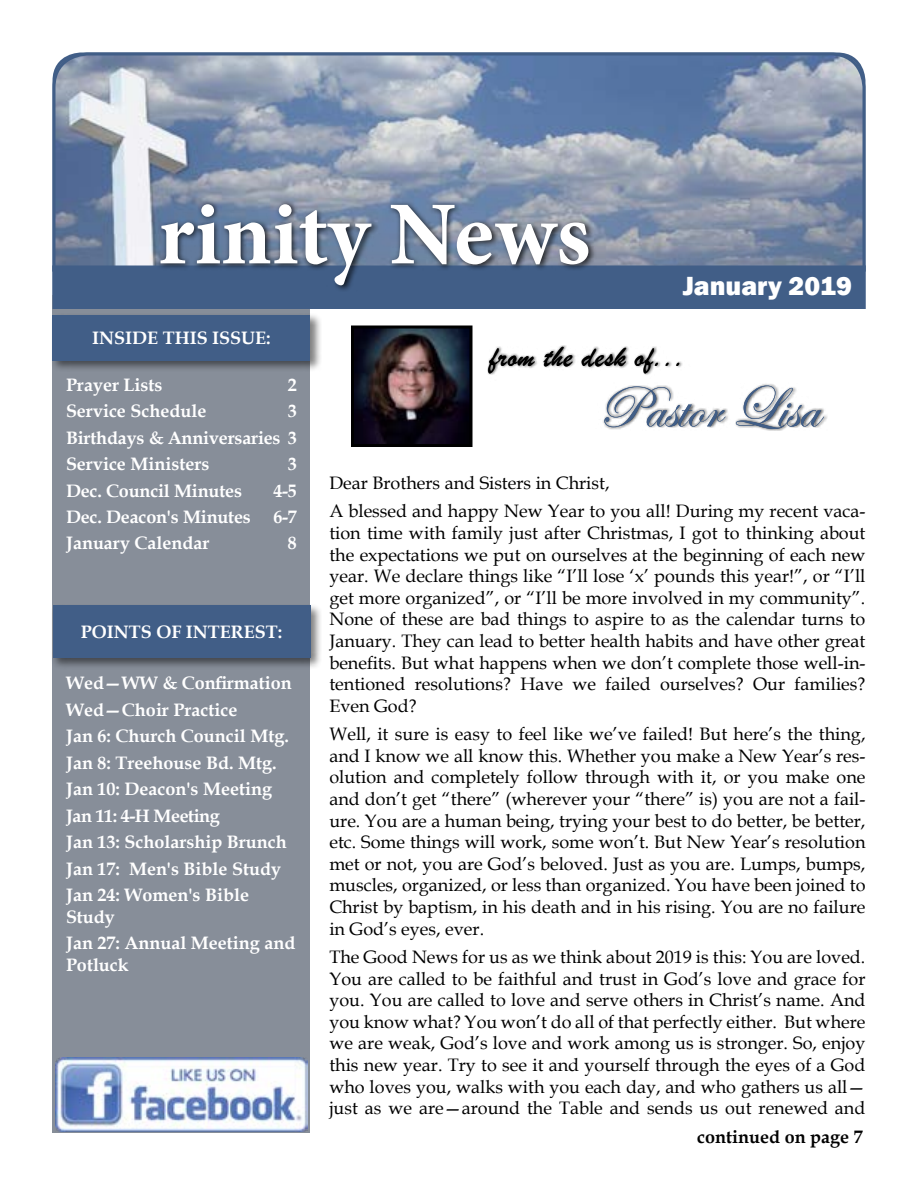
<style>
.page{position:relative;width:918px;height:1188px;background:#fff}
.page>*{position:absolute;margin:0;border:0;box-sizing:border-box;transform-origin:0 0}
.t1{font:700 90px "Minion Pro";color:#fff}
.t2{font:60px "Edwardian Script ITC";color:#415e87}
.t3{font:30px "Brush Script";letter-spacing:.02em;color:#000}
.t4{font:800 27px "Franklin Gothic";color:#fff}
.t5{font:18px/21.6px "Book Antiqua";color:#000;text-align:justify}
.t6{font:700 18px/26.4px "Book Antiqua";color:#fff}
.t7{font:700 18px "Book Antiqua";color:#000}
</style>
<div class="page">
<img style="left:355px;top:330px;width:113px;height:113px">
<div style="left:351px;top:326px;width:121px;height:121px;border:3px solid #000"></div>
<div style="left:52px;top:296px;width:258px;height:837px;background:#878e99"></div>
<div style="left:50px;top:313px;width:272px;height:58px;background:#000;opacity:.5"></div>
<div style="left:52px;top:315px;width:258px;height:45px;background:#415e87"></div>
<div style="left:50px;top:604px;width:272px;height:66px;background:#000;opacity:.5"></div>
<div style="left:53px;top:606px;width:258px;height:52px;background:#415e87"></div>
<img style="left:56px;top:1057px;width:252px;height:75px">
<div style="left:487px;top:345px;width:341px;height:86px;background:#000;opacity:.39"></div>
<svg style="left:52px;top:52px;width:814px;height:214px;background:#8b9ab2"></svg>
<div style="left:52px;top:266px;width:814px;height:43px;background:#415e87"></div>
<div style="left:157px;top:199px;width:439px;height:93px;background:#000;opacity:.75"></div>
<h1 class="t1" style="left:158px;top:171px;width:434px">rinity News</h1>
<p class="t6" style="left:92px;top:325px;width:180px">INSIDE THIS ISSUE:</p>
<h3 class="t4" style="left:683px;top:269px;width:171px">January 2019</h3>
<h3 class="t4" style="left:693px;top:269px;width:90px">August</h3>
<h3 class="t4" style="left:836px;top:269px;width:17px">4</h3>
<p class="t6" style="left:66px;top:371px;width:98px">Prayer Lists</p>
<p class="t6" style="left:288px;top:371px;width:10px">2</p>
<p class="t6" style="left:66px;top:398px;width:142px">Service Schedule</p>
<p class="t6" style="left:66px;top:398px;width:232px;text-align:justify;text-indent:222px">3<br>Birthdays &amp; Anniversaries 3<br>Service Ministers</p>
<p class="t6" style="left:288px;top:451px;width:10px">3</p>
<p class="t6" style="left:66px;top:477px;width:178px">Dec. Council Minutes</p>
<p class="t6" style="left:66px;top:477px;width:232px;text-align:justify;text-indent:207px">4-5<br>Dec. Deacon's Minutes 6-7<br>January Calendar</p>
<p class="t6" style="left:288px;top:530px;width:10px">8</p>
<p class="t6" style="left:81px;top:619px;width:203px">POINTS OF INTEREST:</p>
<p class="t6" style="left:66px;top:670px;width:227px">Wed—WW &amp; Confirmation<br>Wed—Choir Practice<br>Jan 6: Church Council Mtg.<br>Jan 8: Treehouse Bd. Mtg.<br>Jan 10: Deacon's Meeting<br>Jan 11: 4-H Meeting<br>Jan 13: Scholarship Brunch<br>Jan 17: Men's Bible Study<br>Jan 24: Women's Bible</p>
<p class="t6" style="left:66px;top:903px;width:231px">Study<br>Jan 27: Annual Meeting and</p>
<p class="t6" style="left:66px;top:951px;width:64px">Potluck</p>
<h3 class="t3" style="left:490px;top:338px;width:197px">from the desk of...</h3>
<h2 class="t2" style="left:598px;top:375px;width:223px">Pastor Lisa</h2>
<p class="t5" style="left:329px;top:468px;width:538px;line-height:28.3px">Dear Brothers and Sisters in Christ,<br>A blessed and happy New Year to you all! During my recent vaca-</p>
<p class="t5" style="left:329px;top:522px;width:538px">tion time with family just after Christmas, I got to thinking about the expectations we put on ourselves at the beginning of each new year. We declare things like “I’ll lose ‘x’ pounds this year!”, or “I’ll get more organized”, or “I’ll be more involved in my community”.<br>None of these are bad things to aspire to as the calendar turns to January. They can lead to better health habits and have other great benefits. But what happens when we don’t complete those well-in&shy;tentioned resolutions? Have we failed ourselves? Our families?<br>Even God?</p>
<p class="t5" style="left:329px;top:723px;width:538px">Well, it sure is easy to feel like we’ve failed! But here’s the thing, and I know we all know this. Whether you make a New Year’s res&shy;olution and completely follow through with it, or you make one and don’t get “there” (wherever your “there” is) you are not a fail&shy;ure. You are a human being, trying your best to do better, be better, etc. Some things will work, some won’t. But New Year’s resolution met or not, you are God’s beloved. Just as you are. Lumps, bumps, muscles, organized, or less than organized. You have been joined to Christ by baptism, in his death and in his rising. You are no failure in God’s eyes, ever.</p>
<p class="t5" style="left:329px;top:946px;width:538px">The Good News for us as we think about 2019 is this: You are loved.<br>You are called to be faithful and trust in God’s love and grace for you. You are called to love and serve others in Christ’s name. And you know what? You won’t do all of that perfectly either. But where we are weak, God’s love and work among us is stronger. So, enjoy this new year. Try to see it and yourself through the eyes of a God who loves you, walks with you each day, and who gathers us all— just as we are—around the Table and sends us out renewed and</p>
<p class="t7" style="left:697px;top:1125px;width:167px">continued on page 7</p>
</div>
